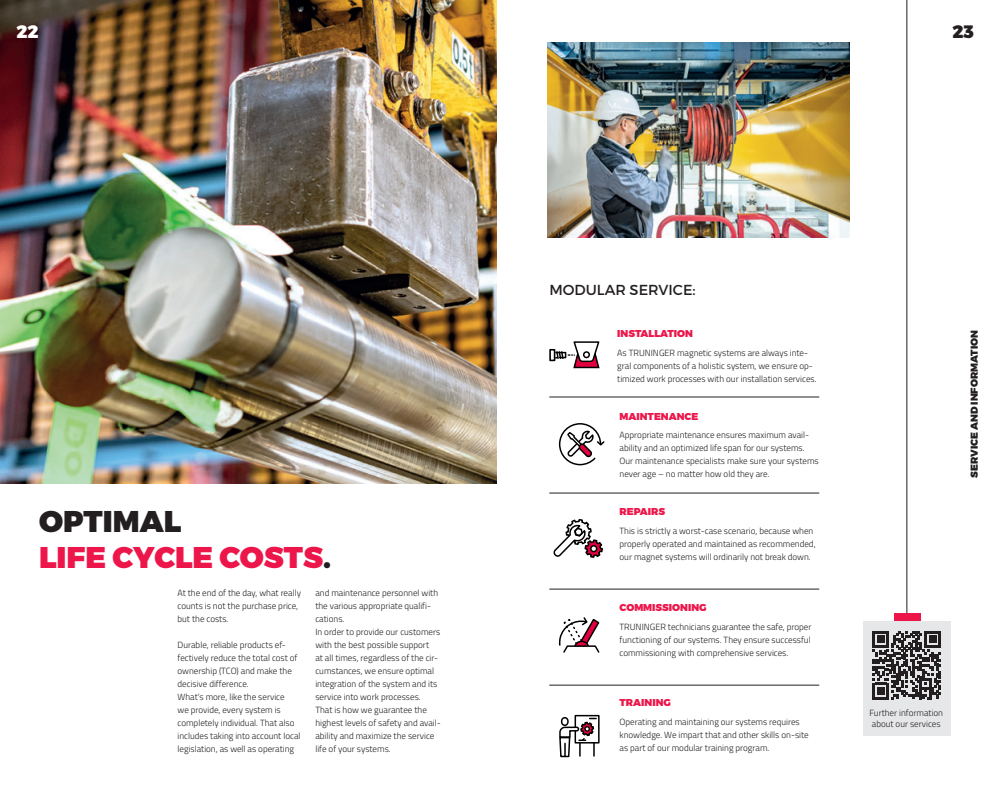
<style>
.page{position:relative;width:993px;height:808px;background:#fff}
.page>*{position:absolute;margin:0;border:0;box-sizing:border-box;transform-origin:0 0}
.t1{font:30px/36px "Trueno Blk";color:#ed164b}
.t2{font:18px "Trueno Blk";color:#fff}
.t3{font:18px "Trueno Blk";color:#231f20}
.t4{font:14.5px "Trueno Rg";color:#231f20}
.t5{font:10px "Trueno Blk";color:#ed164b}
.t6{font:10px "Trueno Blk";color:#231f20}
.t7{font:300 9px/13px "Titillium Web";color:#231f20}
.s1{color:#231f20}
</style>
<div class="page">
<div style="left:862px;top:621px;width:88px;height:115px;background:#e6e7e9"></div>
<svg style="left:872px;top:631px;width:68px;height:68px"></svg>
<hr style="left:906px;top:0;width:1px;height:613px;background:#231f20">
<img style="left:0;top:0;width:496px;height:483px">
<hr style="left:549px;top:397px;width:270px;height:1px;background:#231f20">
<hr style="left:549px;top:493px;width:270px;height:1px;background:#231f20">
<hr style="left:549px;top:589px;width:270px;height:1px;background:#231f20">
<hr style="left:549px;top:685px;width:270px;height:1px;background:#231f20">
<div style="left:893px;top:613px;width:27px;height:8px;background:#ed164b"></div>
<svg style="left:549px;top:349px;width:5px;height:12px"></svg>
<svg style="left:554px;top:341px;width:46px;height:28px"></svg>
<svg style="left:558px;top:423px;width:47px;height:43px"></svg>
<svg style="left:553px;top:519px;width:50px;height:39px"></svg>
<svg style="left:558px;top:617px;width:42px;height:36px"></svg>
<svg style="left:574px;top:715px;width:25px;height:28px"></svg>
<div style="left:560px;top:717px;width:8px;height:9px;border:2px solid #000;border-radius:3px"></div>
<svg style="left:559px;top:718px;width:37px;height:40px"></svg>
<img style="left:547px;top:43px;width:302px;height:194px">
<h2 class="t2" style="left:17px;top:21px;width:23px">22</h2>
<h2 class="t3" style="left:952px;top:21px;width:23px">23</h2>
<h1 class="t1" style="left:39px;top:504px;width:293px"><span class="s1">OPTIMAL<br></span>LIFE CYCLE COSTS<span class="s1">.</span></h1>
<p class="t7" style="left:177px;top:586px;width:125px">At the end of the day, what really counts is not the purchase price, but the costs.</p>
<p class="t7" style="left:177px;top:638px;width:124px">Durable, reliable products ef&shy;fectively reduce the total cost of ownership (TCO) and make the decisive difference.<br>What’s more, like the service<br>we provide, every system is completely individual. That also includes taking into account local legislation, as well as operating</p>
<p class="t7" style="left:315px;top:586px;width:127px">and maintenance personnel with the various appropriate qualifi&shy;cations.<br>In order to provide our customers with the best possible support<br>at all times, regardless of the cir&shy;cumstances, we ensure optimal integration of the system and its service into work processes.<br>That is how we guarantee the highest levels of safety and avail&shy;ability and maximize the service life of your systems.</p>
<h3 class="t4" style="left:549px;top:281px;width:148px">MODULAR SERVICE:</h3>
<p class="t5" style="left:617px;top:327px;width:77px">INSTALLATION</p>
<p class="t7" style="left:617px;top:346px;width:201px">As TRUNINGER magnetic systems are always inte&shy;gral components of a holistic system, we ensure op&shy;timized work processes with our installation services.</p>
<p class="t5" style="left:619px;top:410px;width:80px">MAINTENANCE</p>
<p class="t7" style="left:619px;top:428px;width:201px">Appropriate maintenance ensures maximum avail&shy;ability and an optimized life span for our systems.<br>Our maintenance specialists make sure your systems never age – no matter how old they are.</p>
<p class="t5" style="left:619px;top:505px;width:47px">REPAIRS</p>
<p class="t7" style="left:619px;top:524px;width:197px">This is strictly a worst-case scenario, because when properly operated and maintained as recommended, our magnet systems will ordinarily not break down.</p>
<p class="t5" style="left:619px;top:601px;width:88px">COMMISSIONING</p>
<p class="t7" style="left:619px;top:619px;width:193px;text-align:justify">TRUNINGER technicians guarantee the safe, proper functioning of our systems. They ensure successful commissioning with comprehensive services.</p>
<p class="t5" style="left:619px;top:696px;width:53px">TRAINING</p>
<p class="t7" style="left:619px;top:715px;width:191px">Operating and maintaining our systems requires knowledge. We impart that and other skills on-site as part of our modular training program.</p>
<p class="t6" style="left:967px;top:478px;width:149px;rotate:-90deg">SERVICE AND INFORMATION</p>
<p class="t7" style="left:869px;top:707px;width:75px;line-height:10.8px">Further information about our services</p>
</div>
